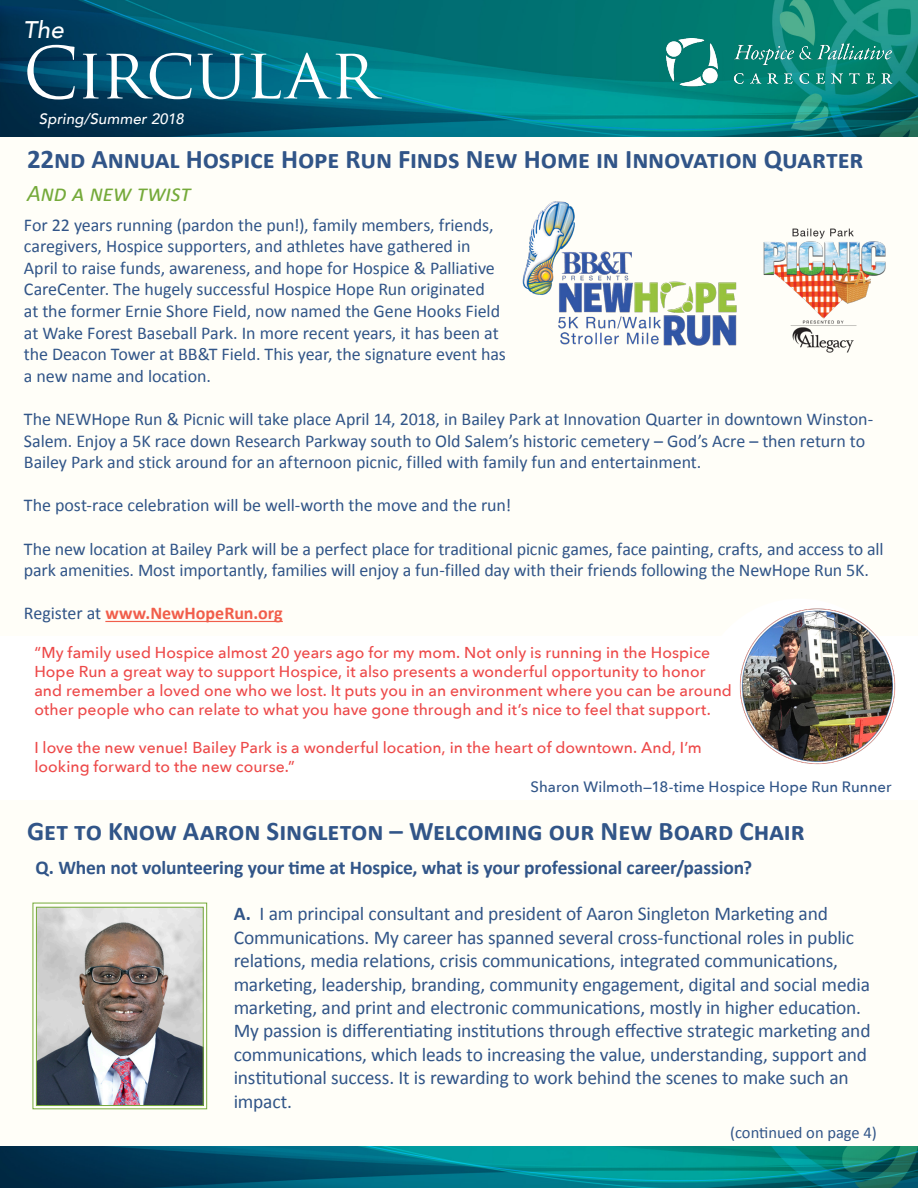
<style>
.page{position:relative;width:918px;height:1188px;background:#fff}
.page>*{position:absolute;margin:0;border:0;box-sizing:border-box;transform-origin:0 0}
.Body_text{font:69.75px "Trajan Pro";letter-spacing:-.015em;color:#fff}
.t1{font:700 27px "Calibri";letter-spacing:-.005em;color:#315588}
.t2{font:italic 24px "Calibri";letter-spacing:-.005em;color:#75aa3a}
.Body_text-2{font:italic 500 24px "Avenir";color:#fff}
.t3{font:19.5px/23.4px "Calibri";letter-spacing:-.01em;color:#315588}
.t4{font:700 19.5px "Calibri";letter-spacing:-.01em;color:#315588}
.t5{font:18px/21.6px "Calibri";letter-spacing:-.005em;color:#315588}
.t6{font:700 18px "Calibri";color:#f15e4b}
.t7{font:16.5px "Calibri";color:#315588}
.t8{font:500 15.75px/18.9px "Avenir Next";letter-spacing:.005em;color:#ed4949}
.t9{font:500 15px "Avenir Next";letter-spacing:.005em;color:#315588}
.Body_text-3{font:italic 500 15px "Avenir";letter-spacing:.015em;color:#fff}
.s1{font-weight:400;color:#315588}
.s2{font-weight:700}
</style>
<div class="page">
<div style="left:0;top:124px;width:918px;height:1052px;background:#fffef8"></div>
<img style="left:0;top:1147px;width:918px;height:41px">
<img style="left:0;top:0;width:918px;height:137px">
<img style="left:666px;top:38px;width:231px;height:48px">
<hr style="left:105px;top:621px;width:178px;height:1px;background:#f15e4b">
<img style="left:522px;top:201px;width:215px;height:145px">
<img style="left:38px;top:909px;width:163px;height:195px">
<div style="left:36px;top:907px;width:167px;height:199px;border:1px solid #75aa3a"></div>
<img style="left:763px;top:228px;width:123px;height:125px">
<div style="left:0;top:636px;width:918px;height:164px;background:#fff"></div>
<div style="left:699px;top:599px;width:201px;height:201px;background:#fff;border-radius:50%"></div>
<img style="left:739px;top:608px;width:157px;height:156px">
<p class="Body_text-2" style="left:23px;top:15px;width:42px">The</p>
<p class="Body_text" style="left:23px;top:29px;width:356px">CIRCULAR</p>
<p class="Body_text-3" style="left:39px;top:109px;width:146px">Spring/Summer 2018</p>
<p class="t1" style="left:27px;top:142px;width:838px">22nd Annual Hospice Hope Run Finds New Home in Innovation Quarter</p>
<p class="t2" style="left:27px;top:176px;width:165px">And a new twist</p>
<p class="t5" style="left:24px;top:214px;width:484px">For 22 years running (pardon the pun!), family members, friends, caregivers, Hospice supporters, and athletes have gathered in April to raise funds, awareness, and hope for Hospice &amp; Palliative CareCenter. The hugely successful Hospice Hope Run originated<br>at the former Ernie Shore Field, now named the Gene Hooks Field at Wake Forest Baseball Park. In more recent years, it has been at the Deacon Tower at BB&amp;T Field. This year, the signature event has a new name and location.</p>
<p class="t5" style="left:24px;top:408px;width:851px">The NEWHope Run &amp; Picnic will take place April 14, 2018, in Bailey Park at Innovation Quarter in downtown Winston-<br>Salem. Enjoy a 5K race down Research Parkway south to Old Salem’s historic cemetery – God’s Acre – then return to<br>Bailey Park and stick around for an afternoon picnic, filled with family fun and entertainment.</p>
<p class="t5" style="left:24px;top:495px;width:489px">The post-race celebration will be well-worth the move and the run!</p>
<p class="t5" style="left:24px;top:538px;width:861px">The new location at Bailey Park will be a perfect place for traditional picnic games, face painting, crafts, and access to all park amenities. Most importantly, families will enjoy a fun-filled day with their friends following the NewHope Run 5K.</p>
<p class="t6" style="left:24px;top:602px;width:260px"><span class="s1">Register at</span> www.NewHopeRun.org</p>
<p class="t8" style="left:34px;top:643px;width:699px">“My family used Hospice almost 20 years ago for my mom. Not only is running in the Hospice Hope Run a great way to support Hospice, it also presents a wonderful opportunity to honor and remember a loved one who we lost. It puts you in an environment where you can be around other people who can relate to what you have gone through and it’s nice to feel that support.</p>
<p class="t8" style="left:34px;top:737px;width:669px">I love the new venue! Bailey Park is a wonderful location, in the heart of downtown. And, I’m looking forward to the new course.”</p>
<p class="t9" style="left:530px;top:774px;width:363px">Sharon Wilmoth—18-time Hospice Hope Run Runner</p>
<p class="t1" style="left:27px;top:814px;width:779px">Get to Know Aaron Singleton – Welcoming our New Board Chair</p>
<p class="t4" style="left:36px;top:855px;width:718px">Q. When not volunteering your time at Hospice, what is your professional career/passion?</p>
<p class="t3" style="left:234px;top:902px;width:638px"><span class="s2">A.</span> I am principal consultant and president of Aaron Singleton Marketing and Communications. My career has spanned several cross-functional roles in public relations, media relations, crisis communications, integrated communications, marketing, leadership, branding, community engagement, digital and social media marketing, and print and electronic communications, mostly in higher education.<br>My passion is differentiating institutions through effective strategic marketing and communications, which leads to increasing the value, understanding, support and institutional success. It is rewarding to work behind the scenes to make such an impact.</p>
<p class="t7" style="left:730px;top:1122px;width:148px">(continued on page 4)</p>
</div>
